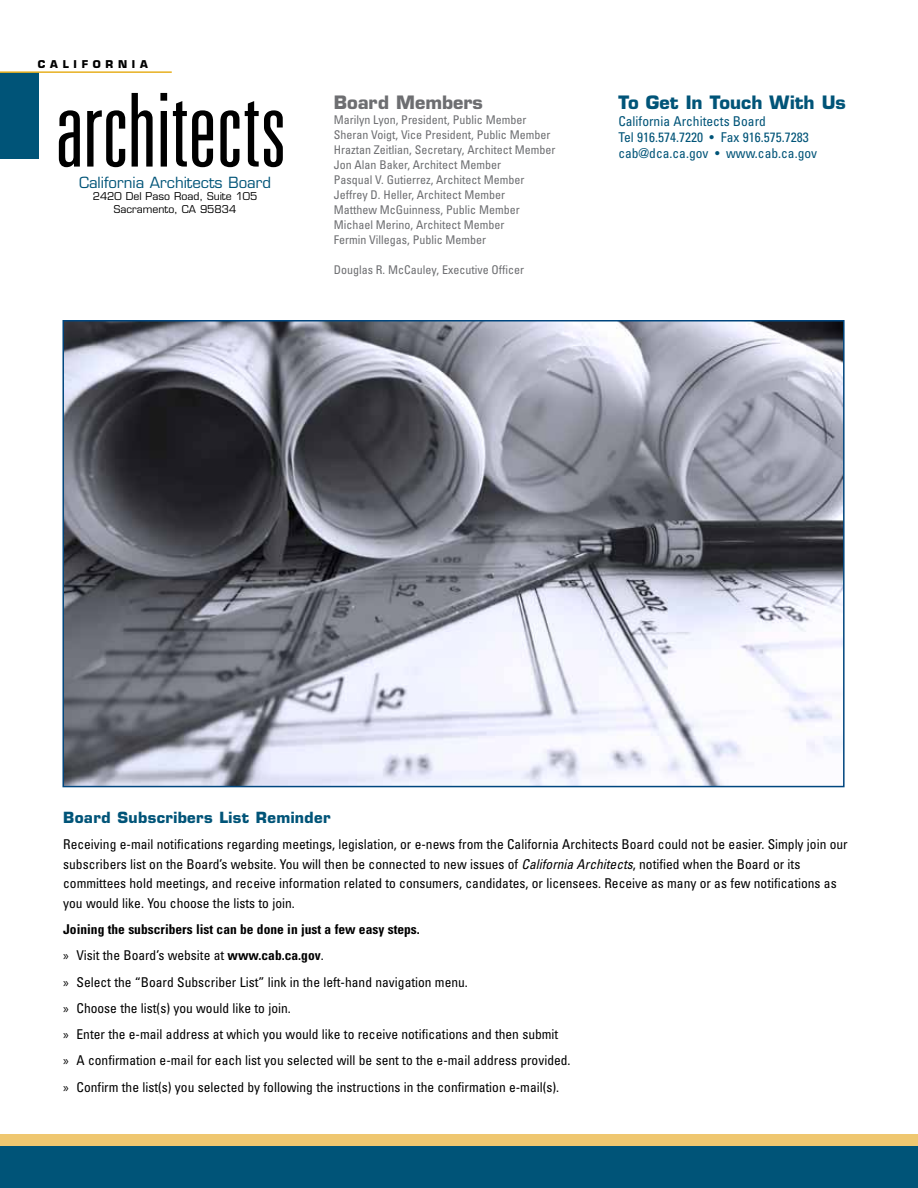
<style>
.page{position:relative;width:918px;height:1188px;background:#fff}
.page>*{position:absolute;margin:0;border:0;box-sizing:border-box;transform-origin:0 0}
.t1{font:300 ultra-condensed 102px "Univers";color:#000}
.t2{font:700 18px "Eurostile";color:#005478}
.t3{font:700 18px "Eurostile";color:#6d6e71}
.t4{font:700 15px "Eurostile";letter-spacing:.025em;color:#005478}
.t5{font:15px "Eurostile";color:#005478}
.t6{font:condensed 13.5px/26.2px "Univers";color:#000}
.t7{font:condensed 13.5px/16.2px "Univers";color:#005478}
.t8{font:condensed 12px/15px "Univers";color:#6d6e71}
.t9{font:10.5px/12.6px "Eurostile";color:#000;text-align:center}
.t10{font:700 10.5px "Eurostile";letter-spacing:.45em;color:#000}
.s1{font-style:italic}
.s2{font-weight:700}
.s3{font-family:"Myriad Pro";font-stretch:normal}
</style>
<div class="page">
<div style="left:0;top:72px;width:39px;height:87px;background:#005478"></div>
<hr style="left:0;top:71px;width:172px;height:2px;background:#e7b020">
<div style="left:0;top:1134px;width:918px;height:13px;background:#efc770"></div>
<div style="left:0;top:1147px;width:918px;height:41px;background:#005478"></div>
<img style="left:65px;top:323px;width:777px;height:461px">
<div style="left:62px;top:320px;width:783px;height:467px;border:2px solid #00467f"></div>
<p class="t10" style="left:38px;top:58px;width:111px">CALIFORNIA</p>
<h1 class="t1" style="left:55px;top:77px;width:233px">architects</h1>
<p class="t5" style="left:79px;top:173px;width:193px">California Architects Board</p>
<p class="t9" style="left:93px;top:190px;width:166px">2420 Del Paso Road, Suite 105<br>Sacramento, CA 95834</p>
<h2 class="t3" style="left:334px;top:92px;width:151px">Board Members</h2>
<p class="t8" style="left:334px;top:112px;width:223px">Marilyn Lyon, President, Public Member Sheran Voigt, Vice President, Public Member Hraztan Zeitlian, Secretary, Architect Member Jon Alan Baker, Architect Member<br>Pasqual V. Gutierrez, Architect Member Jeffrey D. Heller, Architect Member<br>Matthew McGuinness, Public Member Michael Merino, Architect Member<br>Fermin Villegas, Public Member</p>
<p class="t8" style="left:334px;top:262px;width:192px">Douglas R. McCauley, Executive Officer</p>
<h2 class="t2" style="left:618px;top:92px;width:229px">To Get In Touch With Us</h2>
<p class="t7" style="left:618px;top:112px;width:200px">California Architects Board<br>Tel 916.574.7220 • Fax 916.575.7283 cab@dca.ca.gov • www.cab.ca.gov</p>
<p class="t4" style="left:63px;top:808px;width:269px">Board Subscribers List Reminder</p>
<p class="t6" style="left:63px;top:834px;width:786px;line-height:19.5px">Receiving e-mail notifications regarding meetings, legislation, or e-news from the California Architects Board could not be easier. Simply join our subscribers list on the Board’s website. You will then be connected to new issues of <span class="s1">California Architects</span>, notified when the Board or its committees hold meetings, and receive information related to consumers, candidates, or licensees. Receive as many or as few notifications as you would like. You choose the lists to join.</p>
<p class="t6" style="left:63px;top:916px;width:509px"><span class="s2">Joining the subscribers list can be done in just a few easy steps.<br></span><span class="s3">»</span>» Visit the Board’s website at <span class="s2">www.cab.ca.gov</span>.<br><span class="s3">»</span>» Select the “Board Subscriber List” link in the left-hand navigation menu.<br><span class="s3">»</span>» Choose the list(s) you would like to join.<br><span class="s3">»</span>» Enter the e-mail address at which you would like to receive notifications and then submit<br><span class="s3">»</span>» A confirmation e-mail for each list you selected will be sent to the e-mail address provided. <span class="s3">»</span>» Confirm the list(s) you selected by following the instructions in the confirmation e-mail(s).</p>
</div>
